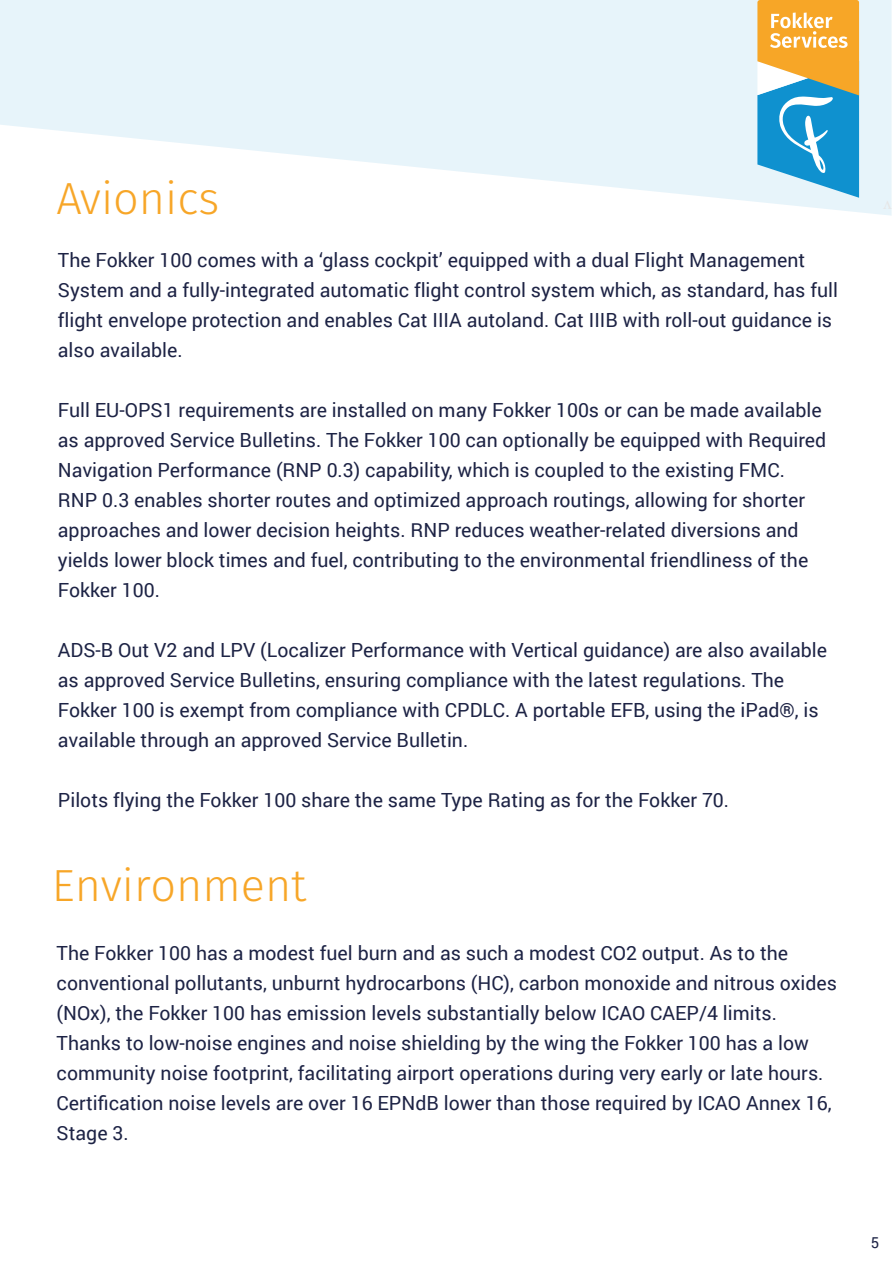
<style>
.page{position:relative;width:893px;height:1263px;background:#fff}
.page>*{position:absolute;margin:0;border:0;box-sizing:border-box;transform-origin:0 0}
.t1{font:300 45px "Fira Sans";color:#f7a628}
.t2{font:19.5px/30px "Roboto";color:#1d2345}
.t3{font:15px "Roboto";color:#1d2345}
</style>
<div class="page">
<svg style="left:0;top:0;width:892px;height:216px;fill:#e7f4fa"></svg>
<svg style="left:757px;top:0;width:102px;height:198px;background:#93af9e"></svg>
<h1 class="t1" style="left:56px;top:167px;width:165px">Avionics</h1>
<p class="t2" style="left:58px;top:244px;width:781px">The Fokker 100 comes with a ‘glass cockpit’ equipped with a dual Flight Management System and a fully-integrated automatic flight control system which, as standard, has full flight envelope protection and enables Cat IIIA autoland. Cat IIIB with roll-out guidance is also available.</p>
<p class="t2" style="left:58px;top:394px;width:770px">Full EU-OPS1 requirements are installed on many Fokker 100s or can be made available as approved Service Bulletins. The Fokker 100 can optionally be equipped with Required Navigation Performance (RNP 0.3) capability, which is coupled to the existing FMC.<br>RNP 0.3 enables shorter routes and optimized approach routings, allowing for shorter approaches and lower decision heights. RNP reduces weather-related diversions and yields lower block times and fuel, contributing to the environmental friendliness of the Fokker 100.</p>
<p class="t2" style="left:58px;top:634px;width:771px">ADS-B Out V2 and LPV (Localizer Performance with Vertical guidance) are also available as approved Service Bulletins, ensuring compliance with the latest regulations. The Fokker 100 is exempt from compliance with CPDLC. A portable EFB, using the iPad®, is available through an approved Service Bulletin.</p>
<p class="t2" style="left:58px;top:784px;width:673px">Pilots flying the Fokker 100 share the same Type Rating as for the Fokker 70.</p>
<h1 class="t1" style="left:52px;top:853px;width:256px">Environment</h1>
<p class="t2" style="left:57px;top:937px;width:782px">The Fokker 100 has a modest fuel burn and as such a modest CO2 output. As to the conventional pollutants, unburnt hydrocarbons (HC), carbon monoxide and nitrous oxides (NOx), the Fokker 100 has emission levels substantially below ICAO CAEP/4 limits.<br>Thanks to low-noise engines and noise shielding by the wing the Fokker 100 has a low community noise footprint, facilitating airport operations during very early or late hours.<br>Certification noise levels are over 16 EPNdB lower than those required by ICAO Annex 16, Stage 3.</p>
<p class="t3" style="left:871px;top:1232px;width:10px">5</p>
</div>
